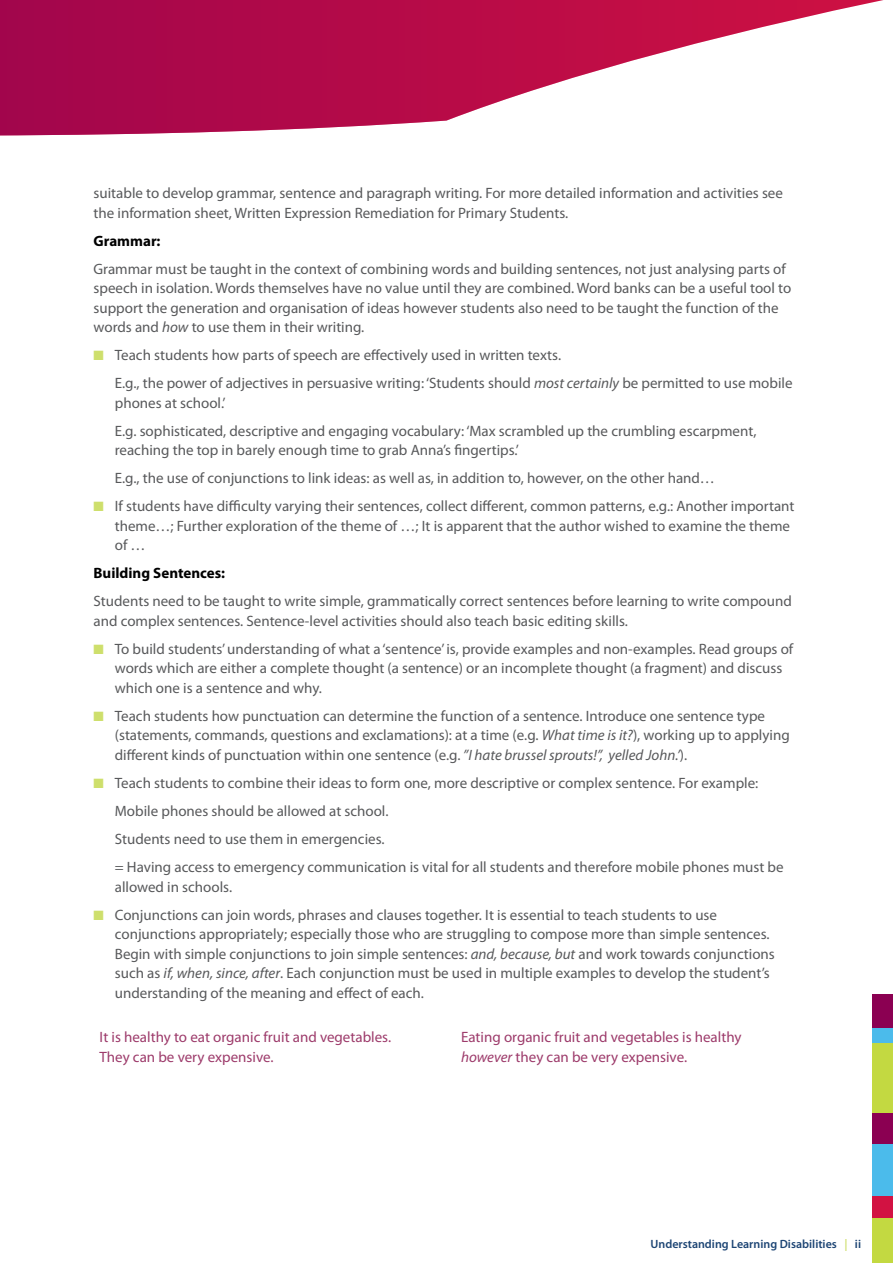
<style>
.page{position:relative;width:893px;height:1263px;background:#fff}
.page>*{position:absolute;margin:0;border:0;box-sizing:border-box;transform-origin:0 0}
.t1{font:15px/19.5px "Myriad Pro";color:#58595b}
.t2{font:15px/19.5px "Myriad Pro";color:#9d3b6b}
.t3{font:700 15px "Myriad Pro";color:#000}
.t4{font:600 12px "Myriad Pro";color:#1d4574}
.s1{font-style:italic}
.s2{color:#cedf6c}
</style>
<div class="page">
<div style="left:872px;top:1143px;width:21px;height:120px;background:#4bbbeb"></div>
<div style="left:872px;top:1028px;width:21px;height:78px;background:#4bbbeb"></div>
<div style="left:872px;top:1196px;width:21px;height:30px;background:#d21242"></div>
<div style="left:872px;top:994px;width:21px;height:34px;background:#8b0052"></div>
<div style="left:872px;top:1218px;width:21px;height:45px;background:#c3d941"></div>
<div style="left:872px;top:1044px;width:21px;height:70px;background:#c3d941"></div>
<div style="left:872px;top:1113px;width:21px;height:30px;background:#8b0052"></div>
<svg style="left:0;top:0;width:883px;height:135px"></svg>
<p class="t1" style="left:94px;top:183px;width:691px">suitable to develop grammar, sentence and paragraph writing. For more detailed information and activities see the information sheet, Written Expression Remediation for Primary Students.</p>
<p class="t3" style="left:94px;top:231px;width:68px">Grammar:</p>
<p class="t1" style="left:94px;top:259px;width:699px">Grammar must be taught in the context of combining words and building sentences, not just analysing parts of speech in isolation. Words themselves have no value until they are combined. Word banks can be a useful tool to support the generation and organisation of ideas however students also need to be taught the function of the words and <span class="s1">how</span> to use them in their writing.</p>
<p class="t1" style="left:115px;top:341px;width:679px;line-height:28px;text-indent:-21px"><span class="s2">■</span> Teach students how parts of speech are effectively used in written texts.<br>E.g., the power of adjectives in persuasive writing: ‘Students should <span class="s1">most certainly</span> be permitted to use mobile</p>
<p class="t1" style="left:115px;top:389px;width:643px;line-height:28px">phones at school.’<br>E.g. sophisticated, descriptive and engaging vocabulary: ‘Max scrambled up the crumbling escarpment,</p>
<p class="t1" style="left:115px;top:436px;width:602px;line-height:28px">reaching the top in barely enough time to grab Anna’s fingertips.’<br>E.g., the use of conjunctions to link ideas: as well as, in addition to, however, on the other hand…</p>
<p class="t1" style="left:115px;top:496px;width:681px;text-indent:-21px"><span class="s2">■</span> If students have difficulty varying their sentences, collect different, common patterns, e.g.: Another important theme…; Further exploration of the theme of …; It is apparent that the author wished to examine the theme of …</p>
<p class="t3" style="left:94px;top:564px;width:133px">Building Sentences:</p>
<p class="t1" style="left:94px;top:591px;width:700px">Students need to be taught to write simple, grammatically correct sentences before learning to write compound and complex sentences. Sentence-level activities should also teach basic editing skills.</p>
<p class="t1" style="left:115px;top:639px;width:680px;text-indent:-21px"><span class="s2">■</span> To build students’ understanding of what a ‘sentence’ is, provide examples and non-examples. Read groups of words which are either a complete thought (a sentence) or an incomplete thought (a fragment) and discuss which one is a sentence and why.</p>
<p class="t1" style="left:115px;top:706px;width:676px;text-indent:-21px"><span class="s2">■</span> Teach students how punctuation can determine the function of a sentence. Introduce one sentence type (statements, commands, questions and exclamations): at a time (e.g. <span class="s1">What time is it?</span>), working up to applying different kinds of punctuation within one sentence (e.g. <span class="s1">”I hate brussel sprouts!”, yelled John.’</span>).</p>
<p class="t1" style="left:115px;top:769px;width:670px;line-height:28px;text-indent:-21px"><span class="s2">■</span> Teach students to combine their ideas to form one, more descriptive or complex sentence. For example:<br>Mobile phones should be allowed at school.<br>Students need to use them in emergencies.<br>= Having access to emergency communication is vital for all students and therefore mobile phones must be</p>
<p class="t1" style="left:115px;top:876px;width:119px">allowed in schools.</p>
<p class="t1" style="left:115px;top:904px;width:662px;text-indent:-21px"><span class="s2">■</span> Conjunctions can join words, phrases and clauses together. It is essential to teach students to use conjunctions appropriately; especially those who are struggling to compose more than simple sentences.<br>Begin with simple conjunctions to join simple sentences: <span class="s1">and, because, but</span> and work towards conjunctions such as <span class="s1">if, when, since, after</span>. Each conjunction must be used in multiple examples to develop the student’s understanding of the meaning and effect of each.</p>
<p class="t2" style="left:100px;top:1027px;width:293px">It is healthy to eat organic fruit and vegetables.<br>They can be very expensive.</p>
<p class="t2" style="left:461px;top:1027px;width:282px">Eating organic fruit and vegetables is healthy <span class="s1">however</span> they can be very expensive.</p>
<p class="t4" style="left:650px;top:1236px;width:212px">Understanding Learning Disabilities <span class="s2">|</span> ii</p>
</div>
